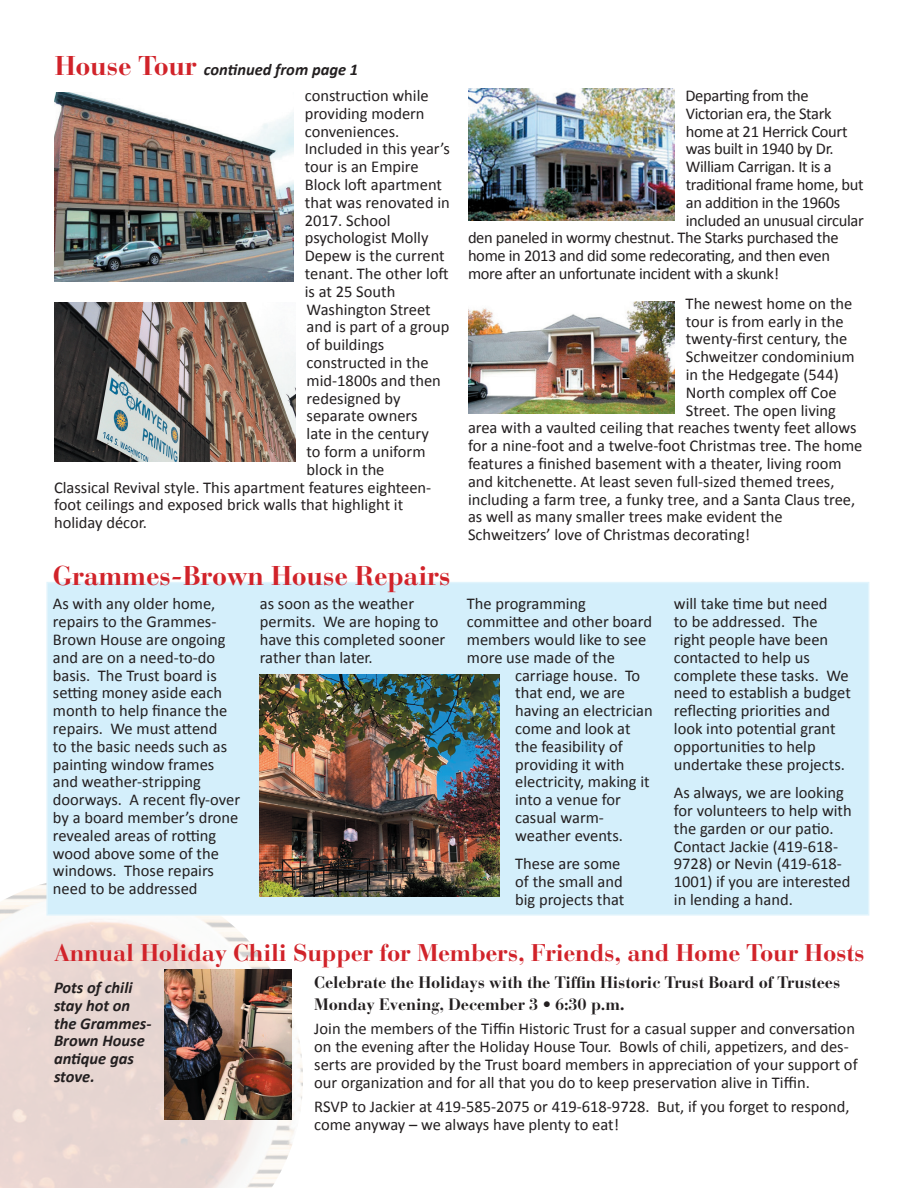
<style>
.page{position:relative;width:918px;height:1188px;background:#fff}
.page>*{position:absolute;margin:0;border:0;box-sizing:border-box;transform-origin:0 0}
.t1{font:700 27px "Bauer Bodoni";letter-spacing:-.01em;color:#d1232a}
.t2{font:700 24px "Bauer Bodoni";letter-spacing:-.01em;color:#d1232a}
.t3{font:16.5px/17.9px "Calibri";color:#231f20}
.t4{font:16.5px "Calibri";letter-spacing:-.02em;color:#231f20}
.t5{font:700 16.5px/21.6px "Bauer Bodoni";letter-spacing:-.01em;color:#231f20}
.t6{font:italic 700 16.5px/17.9px "Calibri";color:#231f20}
.s1{font-family:"Bauer Bodoni";font-style:normal;font-size:27px;color:#d1232a}
.s2{font-size:18px}
</style>
<div class="page">
<img style="left:0;top:883px;width:303px;height:305px">
<div style="left:46px;top:582px;width:823px;height:334px;background:#d4effb;border:2px solid #e1f4fc"></div>
<img style="left:54px;top:92px;width:239px;height:189px">
<img style="left:468px;top:89px;width:207px;height:132px">
<img style="left:468px;top:302px;width:207px;height:112px">
<img style="left:54px;top:302px;width:242px;height:159px">
<img style="left:260px;top:675px;width:239px;height:222px">
<img style="left:164px;top:970px;width:127px;height:149px">
<p class="t6" style="left:55px;top:61px;width:305px"><span class="s1">House Tour</span> continued from page 1</p>
<p class="t3" style="left:305px;top:87px;width:125px">construction while</p>
<p class="t3" style="left:305px;top:104px;width:121px">providing modern</p>
<p class="t3" style="left:305px;top:122px;width:96px">conveniences.</p>
<p class="t3" style="left:305px;top:140px;width:147px">Included in this year’s</p>
<p class="t3" style="left:305px;top:158px;width:115px">tour is an Empire</p>
<p class="t3" style="left:305px;top:176px;width:139px">Block loft apartment</p>
<p class="t3" style="left:305px;top:193px;width:147px">that was renovated in</p>
<p class="t3" style="left:305px;top:211px;width:87px">2017. School</p>
<p class="t3" style="left:305px;top:229px;width:125px">psychologist Molly</p>
<p class="t3" style="left:305px;top:247px;width:141px">Depew is the current</p>
<p class="t3" style="left:305px;top:265px;width:145px">tenant. The other loft</p>
<p class="t3" style="left:305px;top:282px;width:92px">is at 25 South</p>
<p class="t3" style="left:307px;top:300px;width:126px">Washington Street</p>
<p class="t3" style="left:307px;top:318px;width:144px">and is part of a group</p>
<p class="t3" style="left:307px;top:336px;width:79px">of buildings</p>
<p class="t3" style="left:307px;top:354px;width:123px">constructed in the</p>
<p class="t3" style="left:307px;top:371px;width:136px">mid-1800s and then</p>
<p class="t3" style="left:307px;top:389px;width:95px">redesigned by</p>
<p class="t3" style="left:307px;top:407px;width:112px">separate owners</p>
<p class="t3" style="left:307px;top:425px;width:124px">late in the century</p>
<p class="t3" style="left:307px;top:443px;width:120px">to form a uniform</p>
<p class="t3" style="left:307px;top:460px;width:79px">block in the</p>
<p class="t3" style="left:54px;top:478px;width:379px">Classical Revival style. This apartment features eighteen-</p>
<p class="t3" style="left:54px;top:496px;width:351px">foot ceilings and exposed brick walls that highlight it</p>
<p class="t3" style="left:54px;top:514px;width:95px">holiday décor.</p>
<p class="t4" style="left:685px;top:85px;width:125px">Departing from the</p>
<p class="t4" style="left:686px;top:103px;width:147px">Victorian era, the Stark</p>
<p class="t4" style="left:686px;top:121px;width:163px">home at 21 Herrick Court</p>
<p class="t4" style="left:686px;top:138px;width:149px">was built in 1940 by Dr.</p>
<p class="t4" style="left:686px;top:156px;width:147px">William Carrigan. It is a</p>
<p class="t4" style="left:686px;top:174px;width:179px">traditional frame home, but</p>
<p class="t4" style="left:686px;top:192px;width:156px">an addition in the 1960s</p>
<p class="t4" style="left:686px;top:210px;width:180px">included an unusual circular</p>
<p class="t4" style="left:468px;top:227px;width:372px">den paneled in wormy chestnut. The Starks purchased the</p>
<p class="t4" style="left:468px;top:245px;width:364px">home in 2013 and did some redecorating, and then even</p>
<p class="t4" style="left:468px;top:263px;width:313px">more after an unfortunate incident with a skunk!</p>
<p class="t3" style="left:686px;top:294px;width:168px">The newest home on the</p>
<p class="t3" style="left:686px;top:312px;width:159px">tour is from early in the</p>
<p class="t3" style="left:686px;top:330px;width:163px">twenty-first century, the</p>
<p class="t3" style="left:686px;top:348px;width:170px">Schweitzer condominium</p>
<p class="t3" style="left:686px;top:366px;width:154px">in the Hedgegate (544)</p>
<p class="t3" style="left:686px;top:383px;width:152px">North complex off Coe</p>
<p class="t3" style="left:686px;top:401px;width:152px">Street. The open living</p>
<p class="t3" style="left:468px;top:419px;width:390px">area with a vaulted ceiling that reaches twenty feet allows</p>
<p class="t3" style="left:468px;top:437px;width:396px">for a nine-foot and a twelve-foot Christmas tree. The home</p>
<p class="t3" style="left:468px;top:455px;width:375px">features a finished basement with a theater, living room</p>
<p class="t3" style="left:468px;top:472px;width:368px">and kitchenette. At least seven full-sized themed trees,</p>
<p class="t3" style="left:468px;top:490px;width:389px">including a farm tree, a funky tree, and a Santa Claus tree,</p>
<p class="t3" style="left:468px;top:508px;width:316px">as well as many smaller trees make evident the</p>
<p class="t3" style="left:468px;top:526px;width:284px">Schweitzers’ love of Christmas decorating!</p>
<h1 class="t1" style="left:53px;top:559px;width:399px">Grammes-Brown House Repairs</h1>
<p class="t3" style="left:53px;top:595px;width:189px">As with any older home, repairs to the Grammes-<br>Brown House are ongoing and are on a need-to-do basis. The Trust board is setting money aside each month to help finance the repairs. We must attend<br>to the basic needs such as painting window frames and weather-stripping doorways. A recent fly-over by a board member’s drone revealed areas of rotting wood above some of the windows. Those repairs need to be addressed</p>
<p class="t3" style="left:260px;top:595px;width:187px">as soon as the weather permits. We are hoping to have this completed sooner rather than later.</p>
<p class="t3" style="left:467px;top:595px;width:187px">The programming committee and other board members would like to see more use made of the</p>
<p class="t3" style="left:674px;top:595px;width:179px">will take time but need<br>to be addressed. The right people have been contacted to help us complete these tasks. We need to establish a budget reflecting priorities and look into potential grant opportunities to help undertake these projects.</p>
<p class="t3" style="left:674px;top:784px;width:179px">As always, we are looking for volunteers to help with the garden or our patio.<br>Contact Jackie (419-618-<br>9728) or Nevin (419-618-<br>1001) if you are interested in lending a hand.</p>
<h2 class="t2" style="left:54px;top:938px;width:812px">Annual Holiday Chili Supper for Members, Friends, and Home Tour Hosts</h2>
<p class="t3" style="left:515px;top:666px;width:139px">carriage house. To that end, we are having an electrician come and look at the feasibility of providing it with electricity, making it into a venue for casual warm&shy;weather events.</p>
<p class="t3" style="left:515px;top:855px;width:111px">These are some of the small and big projects that</p>
<p class="t6" style="left:54px;top:979px;width:99px">Pots of chili stay hot on the Grammes-<br>Brown House antique gas stove.</p>
<p class="t5" style="left:314px;top:972px;width:528px">Celebrate the Holidays with the Tiffin Historic Trust Board of Trustees<br>Monday Evening, December 3 • 6:30 p.m<span class="s2">.</span></p>
<p class="t3" style="left:314px;top:1020px;width:545px">Join the members of the Tiffin Historic Trust for a casual supper and conversation on the evening after the Holiday House Tour. Bowls of chili, appetizers, and des&shy;serts are provided by the Trust board members in appreciation of your support of our organization and for all that you do to keep preservation alive in Tiffin.</p>
<p class="t3" style="left:314px;top:1098px;width:537px">RSVP to Jackier at 419-585-2075 or 419-618-9728. But, if you forget to respond, come anyway – we always have plenty to eat!</p>
</div>
